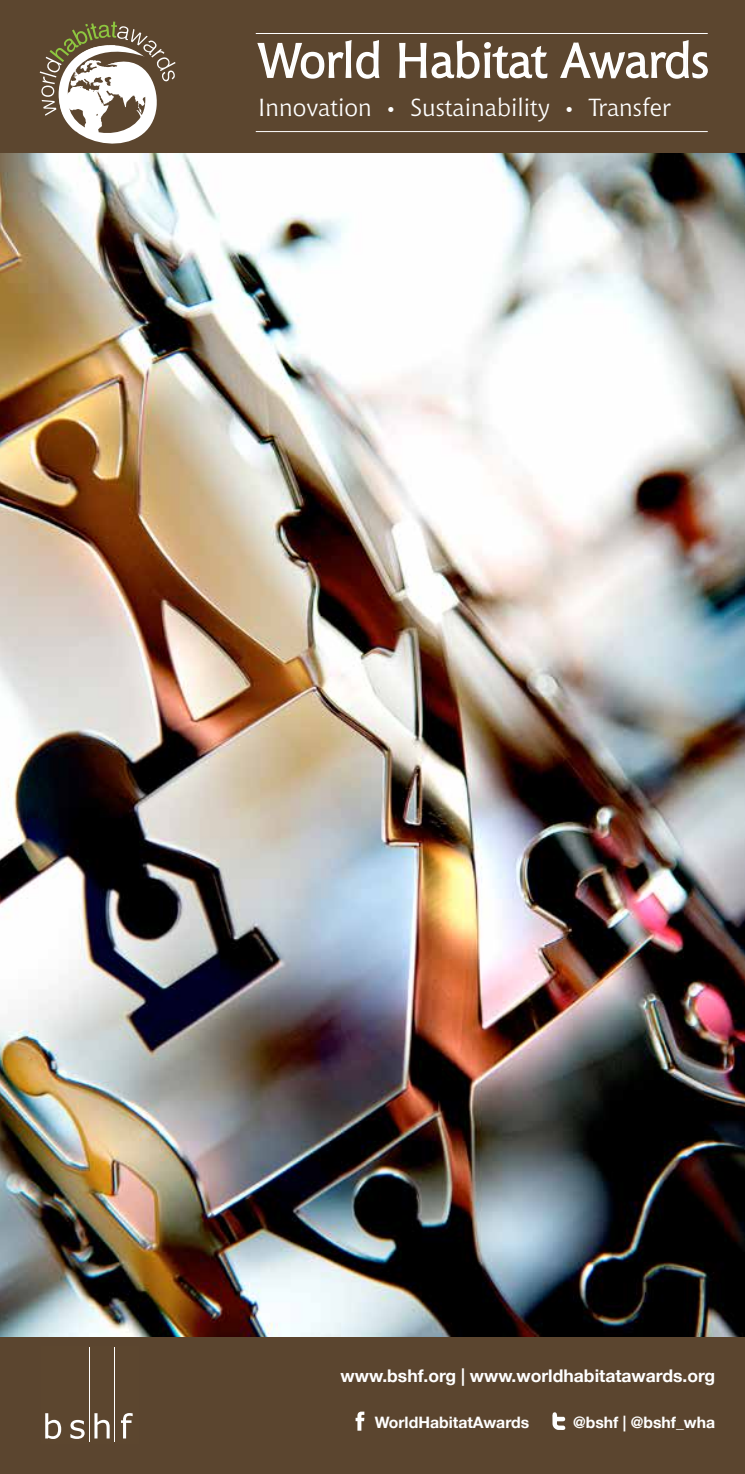
<style>
.page{position:relative;width:745px;height:1474px;background:#fff}
.page>*{position:absolute;margin:0;border:0;box-sizing:border-box;transform-origin:0 0}
.t1{font:47.25px "Chianti BT";color:#fff}
.t2{font:24.5px "Chianti BT";color:#fff}
.t3{font:700 17.5px "Helvetica Neue";color:#fff}
.t4{font:700 15.75px "Helvetica Neue";color:#fff}
.s1{font-size:17.5px}
</style>
<div class="page">
<div style="left:0;top:0;width:744px;height:166px;background:#5c462f"></div>
<div style="left:0;top:1324px;width:744px;height:149px;background:#5b452f"></div>
<svg style="left:257px;top:40px;width:123px;height:39px"></svg>
<svg style="left:399px;top:40px;width:149px;height:39px"></svg>
<svg style="left:560px;top:40px;width:148px;height:39px"></svg>
<svg style="left:40px;top:22px;width:135px;height:122px"></svg>
<img style="left:0;top:154px;width:744px;height:1182px">
<hr style="left:255px;top:33px;width:452px;height:1px;background:#fff">
<hr style="left:255px;top:131px;width:452px;height:1px;background:#fff">
<svg style="left:355px;top:1411px;width:9px;height:19px"></svg>
<svg style="left:552px;top:1412px;width:13px;height:17px"></svg>
<svg style="left:89px;top:1347px;width:26px;height:95px"></svg>
<div style="left:90px;top:1346px;width:24px;height:97px;background:#5c462f"></div>
<svg style="left:45px;top:1413px;width:16px;height:25px"></svg>
<svg style="left:70px;top:1419px;width:15px;height:19px"></svg>
<svg style="left:94px;top:1413px;width:16px;height:25px"></svg>
<svg style="left:121px;top:1413px;width:11px;height:25px"></svg>
<h1 class="t1" style="left:258px;top:32px;width:452px">World Habitat Awards</h1>
<h2 class="t2" style="left:258px;top:93px;width:413px">Innovation <span class="s1">•</span> Sustainability <span class="s1">•</span> Transfer</h2>
<p class="t3" style="left:340px;top:1362px;width:376px">www.bshf.org | www.worldhabitatawards.org</p>
<p class="t4" style="left:374px;top:1409px;width:156px">WorldHabitatAwards</p>
<p class="t4" style="left:572px;top:1409px;width:143px">@bshf | @bshf_wha</p>
</div>
